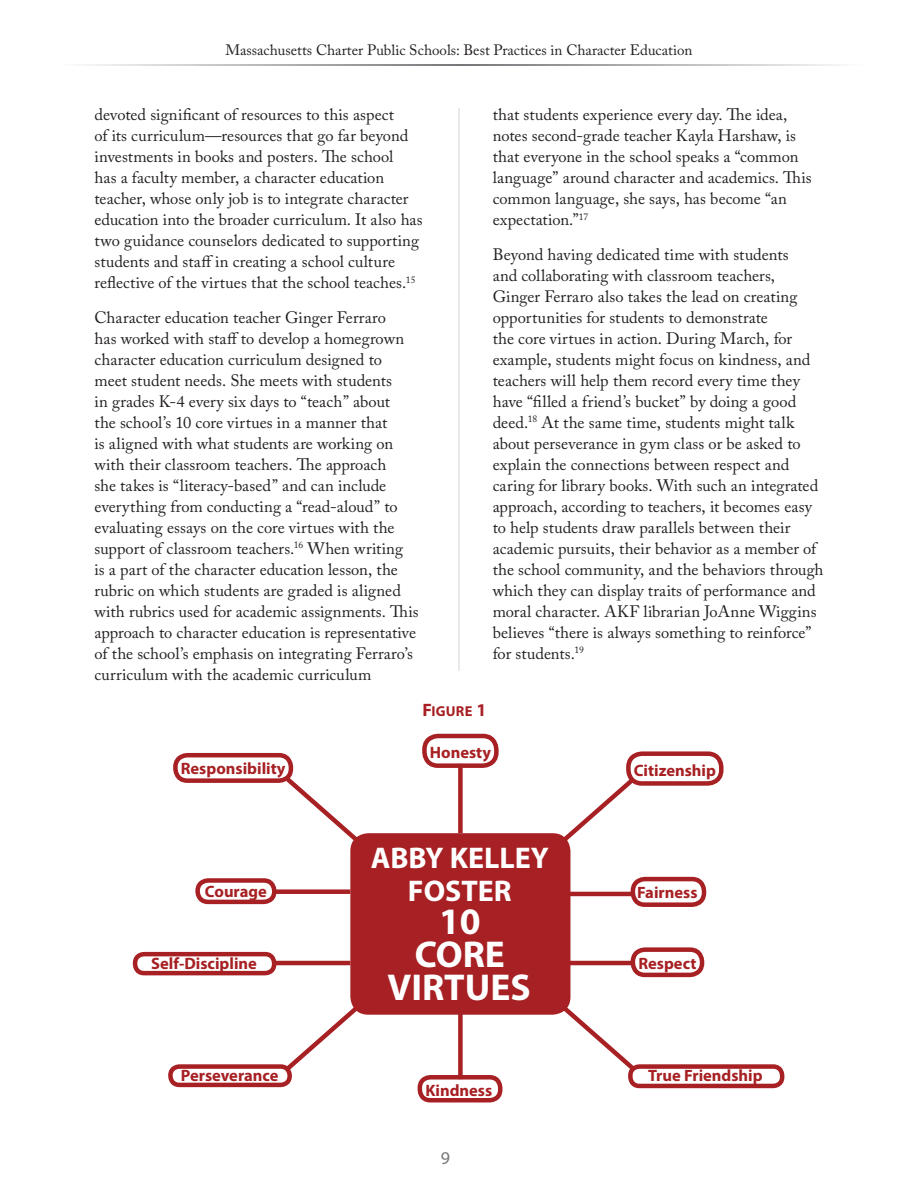
<style>
.page{position:relative;width:918px;height:1188px;background:#fff}
.page>*{position:absolute;margin:0;border:0;box-sizing:border-box;transform-origin:0 0}
.t1{font:700 37.5px/33px "Myriad Pro";color:#fff;text-align:center}
.t2{font:700 30px/33px "Myriad Pro";color:#fff;text-align:center}
.t3{font:18px "Myriad Pro";color:#77777a}
.t4{font:16.5px/21px "Adobe Caslon Pro";letter-spacing:.005em;color:#231f20}
.t5{font:700 16.5px "Myriad Pro";color:#a72023}
.t6{font:15px "Adobe Caslon Pro";color:#231f20}
.Body_Copy{font:14.4px "Myriad Pro Bold SC800";color:#a72023}
.s1{font-size:18px}
</style>
<div class="page">
<svg style="left:83px;top:65px;width:759px;height:1px"></svg>
<hr style="left:459px;top:108px;width:1px;height:563px;background:#d6d4d6">
<div style="left:350px;top:833px;width:220px;height:182px;background:#a72023;border-radius:18px"></div>
<svg style="left:282px;top:773px;width:87px;height:78px"></svg>
<div style="left:272px;top:889px;width:78px;height:5px;background:#a72023"></div>
<hr style="left:557px;top:892px;width:78px;height:4px;background:#a72023">
<svg style="left:552px;top:997px;width:86px;height:76px"></svg>
<svg style="left:552px;top:773px;width:87px;height:78px"></svg>
<svg style="left:282px;top:997px;width:87px;height:76px"></svg>
<div style="left:458px;top:764px;width:5px;height:69px;background:#a72023"></div>
<div style="left:458px;top:1010px;width:5px;height:69px;background:#a72023"></div>
<hr style="left:272px;top:961px;width:78px;height:4px;background:#a72023">
<hr style="left:557px;top:961px;width:78px;height:4px;background:#a72023">
<div style="left:173px;top:753px;width:120px;height:30px;border:4px solid #a72023;border-radius:12px"></div>
<div style="left:422px;top:734px;width:77px;height:34px;border:4px solid #a72023;border-radius:14px"></div>
<div style="left:626px;top:751px;width:98px;height:35px;border:4px solid #a72023;border-radius:14px"></div>
<div style="left:631px;top:877px;width:75px;height:30px;border:4px solid #a72023;border-radius:12px"></div>
<div style="left:631px;top:947px;width:73px;height:30px;border:4px solid #a72023;border-radius:12px"></div>
<div style="left:628px;top:1064px;width:156px;height:24px;border:4px solid #a72023;border-radius:9px"></div>
<div style="left:418px;top:1075px;width:84px;height:27px;border:4px solid #a72023;border-radius:10px"></div>
<div style="left:168px;top:1064px;width:124px;height:23px;border:4px solid #a72023;border-radius:9px"></div>
<div style="left:133px;top:952px;width:143px;height:23px;border:4px solid #a72023;border-radius:9px"></div>
<div style="left:195px;top:878px;width:82px;height:26px;border:4px solid #a72023;border-radius:10px"></div>
<p class="t6" style="left:226px;top:41px;width:468px">Massachusetts Charter Public Schools: Best Practices in Character Education</p>
<p class="t4" style="left:94px;top:104px;width:330px">devoted significant of resources to this aspect<br>of its curriculum—resources that go far beyond investments in books and posters. The school<br>has a faculty member, a character education teacher, whose only job is to integrate character education into the broader curriculum. It also has two guidance counselors dedicated to supporting students and staff in creating a school culture reflective of the virtues that the school teaches.<sup>15</sup></p>
<p class="t4" style="left:94px;top:306px;width:326px">Character education teacher Ginger Ferraro<br>has worked with staff to develop a homegrown character education curriculum designed to<br>meet student needs. She meets with students<br>in grades K-4 every six days to “teach” about<br>the school’s 10 core virtues in a manner that<br>is aligned with what students are working on with their classroom teachers. The approach<br>she takes is “literacy-based” and can include everything from conducting a “read-aloud” to evaluating essays on the core virtues with the support of classroom teachers.<sup>16</sup> When writing<br>is a part of the character education lesson, the rubric on which students are graded is aligned with rubrics used for academic assignments. This approach to character education is representative of the school’s emphasis on integrating Ferraro’s curriculum with the academic curriculum</p>
<p class="t4" style="left:493px;top:104px;width:321px">that students experience every day. The idea, notes second-grade teacher Kayla Harshaw, is that everyone in the school speaks a “common language” around character and academics. This common language, she says, has become “an expectation.”<sup>17</sup></p>
<p class="t4" style="left:493px;top:243px;width:332px">Beyond having dedicated time with students<br>and collaborating with classroom teachers, Ginger Ferraro also takes the lead on creating opportunities for students to demonstrate<br>the core virtues in action. During March, for example, students might focus on kindness, and teachers will help them record every time they have “filled a friend’s bucket” by doing a good deed.<sup>18</sup> At the same time, students might talk about perseverance in gym class or be asked to explain the connections between respect and caring for library books. With such an integrated approach, according to teachers, it becomes easy to help students draw parallels between their academic pursuits, their behavior as a member of the school community, and the behaviors through which they can display traits of performance and moral character. AKF librarian JoAnne Wiggins believes “there is always something to reinforce” for students.<sup>19</sup></p>
<p class="Body_Copy" style="left:422px;top:701px;width:65px"><span class="s1">F</span>IGURE <span class="s1">1</span></p>
<p class="t5" style="left:181px;top:758px;width:106px">Responsibility</p>
<p class="t5" style="left:430px;top:742px;width:63px">Honesty</p>
<p class="t5" style="left:634px;top:760px;width:84px">Citizenship</p>
<p class="t5" style="left:205px;top:880px;width:63px">Courage</p>
<p class="t5" style="left:151px;top:952px;width:107px">Self-Discipline</p>
<p class="t2" style="left:371px;top:840px;width:180px">ABBY KELLEY<br>FOSTER</p>
<p class="t1" style="left:388px;top:903px;width:145px">10<br>CORE<br>VIRTUES</p>
<p class="t5" style="left:637px;top:882px;width:62px">Fairness</p>
<p class="t5" style="left:638px;top:952px;width:60px">Respect</p>
<p class="t5" style="left:181px;top:1065px;width:99px">Perseverance</p>
<p class="t5" style="left:425px;top:1080px;width:68px">Kindness</p>
<p class="t5" style="left:648px;top:1065px;width:116px">True Friendship</p>
<p class="t3" style="left:441px;top:1147px;width:11px">9</p>
</div>
